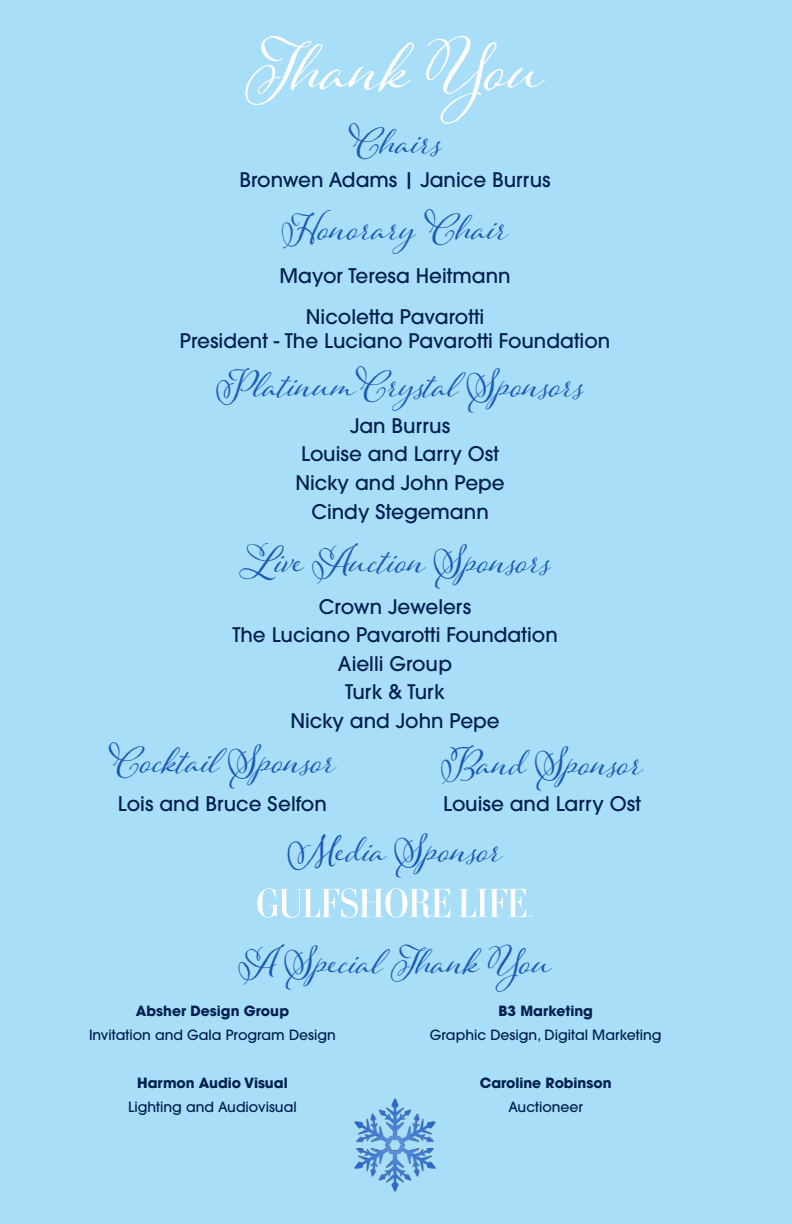
<style>
.page{position:relative;width:792px;height:1224px;background:#a8def7}
.page>*{position:absolute;margin:0;border:0;box-sizing:border-box;transform-origin:0 0}
.t1{font:89.4px "Adorn Pomander";color:#fff}
.t2{font:48px "Adorn Pomander";color:#195ab6}
.t3{font:500 20px/28.6px "ITC Avant Garde Pro";color:#001f50;text-align:center}
.t4{font:500 14px "ITC Avant Garde Pro";color:#001f50}
.t5{font:700 14px "ITC Avant Garde Pro";color:#001f50}
</style>
<div class="page">
<svg style="left:257px;top:888px;width:193px;height:30px"></svg>
<svg style="left:459px;top:889px;width:74px;height:28px"></svg>
<img style="left:354px;top:1098px;width:82px;height:94px">
<h1 class="t1" style="left:246px;top:4px;width:299px">Thank You</h1>
<p class="t2" style="left:349px;top:108px;width:94px">Chairs</p>
<p class="t3" style="left:239px;top:166px;width:313px">Bronwen Adams | Janice Burrus</p>
<h2 class="t2" style="left:282px;top:194px;width:228px">Honorary Chair</h2>
<p class="t3" style="left:280px;top:255px;width:233px;line-height:40.8px">Mayor Teresa Heitmann<br>Nicoletta Pavarotti</p>
<p class="t3" style="left:180px;top:326px;width:432px">President - The Luciano Pavarotti Foundation</p>
<p class="t2" style="left:217px;top:350px;width:369px">PlatinumCrystal Sponsors</p>
<p class="t3" style="left:350px;top:411px;width:102px">Jan Burrus</p>
<p class="t3" style="left:301px;top:440px;width:199px">Louise and Larry Ost</p>
<p class="t3" style="left:295px;top:468px;width:211px">Nicky and John Pepe</p>
<p class="t3" style="left:311px;top:497px;width:179px">Cindy Stegemann</p>
<h2 class="t2" style="left:240px;top:527px;width:313px">Live Auction Sponsors</h2>
<p class="t3" style="left:232px;top:592px;width:327px">Crown Jewelers<br>The Luciano Pavarotti Foundation<br>Aielli Group<br>Turk &amp; Turk<br>Nicky and John Pepe</p>
<p class="t2" style="left:109px;top:726px;width:229px">Cocktail Sponsor</p>
<p class="t3" style="left:118px;top:789px;width:210px">Lois and Bruce Selfon</p>
<p class="t2" style="left:441px;top:729px;width:203px">Band Sponsor</p>
<p class="t3" style="left:443px;top:789px;width:199px">Louise and Larry Ost</p>
<h2 class="t2" style="left:288px;top:815px;width:216px">Media Sponsor</h2>
<h2 class="t2" style="left:239px;top:927px;width:314px">A Special Thank You</h2>
<p class="t5" style="left:136px;top:1001px;width:155px">Absher Design Group</p>
<p class="t4" style="left:89px;top:1025px;width:248px">Invitation and Gala Program Design</p>
<p class="t5" style="left:137px;top:1073px;width:152px">Harmon Audio Visual</p>
<p class="t4" style="left:128px;top:1097px;width:170px">Lighting and Audiovisual</p>
<p class="t5" style="left:498px;top:1001px;width:96px">B3 Marketing</p>
<p class="t4" style="left:430px;top:1025px;width:233px">Graphic Design, Digital Marketing</p>
<p class="t5" style="left:480px;top:1073px;width:133px">Caroline Robinson</p>
<p class="t4" style="left:508px;top:1097px;width:76px">Auctioneer</p>
</div>
